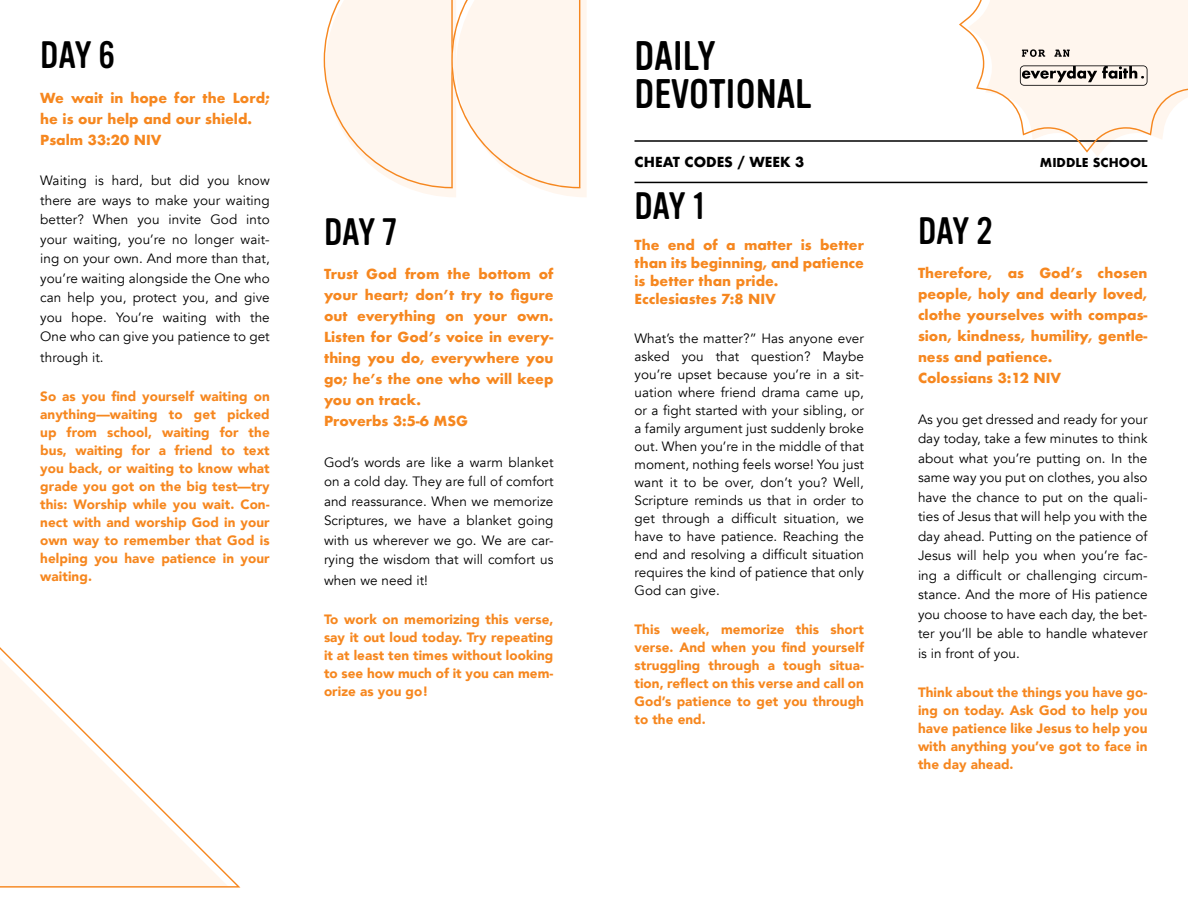
<style>
.page{position:relative;width:1188px;height:918px;background:#fff}
.page>*{position:absolute;margin:0;border:0;box-sizing:border-box;transform-origin:0 0}
.t1{font:40.5px/37.5px "Vinyl OT";color:#000}
.t2{font:37.5px "Vinyl OT";letter-spacing:-.01em;color:#000}
.t3{font:13.5px/19.5px "Avenir";letter-spacing:.005em;color:#000;text-align:justify}
.t4{font:900 13.5px/18px "Avenir";letter-spacing:.005em;color:#f6871f;text-align:justify}
.t5{font:700 13.5px/21px "Futura";color:#f6871f}
.t6{font:700 13.5px "Futura";letter-spacing:-.005em;color:#000}
.t7{font:700 12px "Futura";color:#000}
</style>
<div class="page">
<hr style="left:634px;top:140px;width:514px;height:2px;background:#000">
<hr style="left:634px;top:182px;width:514px;height:1px;background:#000">
<svg style="left:0;top:647px;width:240px;height:241px"></svg>
<svg style="left:324px;top:0;width:263px;height:197px"></svg>
<svg style="left:959px;top:0;width:229px;height:157px"></svg>
<h2 class="t2" style="left:40px;top:35px;width:76px">DAY 6</h2>
<p class="t5" style="left:40px;top:87px;width:231px">We wait in hope for the Lord; he is our help and our shield.<br>Psalm 33:20 NIV</p>
<p class="t3" style="left:40px;top:171px;width:231px">Waiting is hard, but did you know there are ways to make your waiting better? When you invite God into your waiting, you’re no longer wait&shy;ing on your own. And more than that, you’re waiting alongside the One who can help you, protect you, and give you hope. You’re waiting with the One who can give you patience to get</p>
<p class="t3" style="left:40px;top:348px;width:65px">through it.</p>
<p class="t4" style="left:40px;top:387px;width:231px">So as you find yourself waiting on anything—waiting to get picked up from school, waiting for the bus, waiting for a friend to text you back, or waiting to know what grade you got on the big test—try this: Worship while you wait. Con&shy;nect with and worship God in your own way to remember that God is helping you have patience in your waiting.</p>
<h2 class="t2" style="left:324px;top:211px;width:75px">DAY 7</h2>
<p class="t5" style="left:324px;top:264px;width:231px">Trust God from the bottom of your heart; don’t try to figure out everything on your own.<br>Listen for God’s voice in every&shy;thing you do, everywhere you go; he’s the one who will keep you on track.<br>Proverbs 3:5-6 MSG</p>
<p class="t3" style="left:324px;top:453px;width:231px">God’s words are like a warm blanket on a cold day. They are full of comfort and reassurance. When we memorize Scriptures, we have a blanket going with us wherever we go. We are car&shy;rying the wisdom that will comfort us</p>
<p class="t3" style="left:324px;top:571px;width:106px">when we need it!</p>
<p class="t4" style="left:324px;top:610px;width:231px">To work on memorizing this verse, say it out loud today. Try repeating it at least ten times without looking to see how much of it you can mem&shy;orize as you go!</p>
<h1 class="t1" style="left:634px;top:38px;width:178px">DAILY<br>DEVOTIONAL</h1>
<p class="t6" style="left:634px;top:152px;width:172px">CHEAT CODES / WEEK 3</p>
<p class="t7" style="left:1040px;top:154px;width:109px">MIDDLE SCHOOL</p>
<h2 class="t2" style="left:634px;top:185px;width:72px">DAY 1</h2>
<p class="t5" style="left:634px;top:236px;width:231px;line-height:18px">The end of a matter is better than its beginning, and patience is better than pride.<br>Ecclesiastes 7:8 NIV</p>
<p class="t3" style="left:634px;top:330px;width:231px;line-height:18px">What’s the matter?” Has anyone ever asked you that question? Maybe you’re upset because you’re in a sit&shy;uation where friend drama came up, or a fight started with your sibling, or a family argument just suddenly broke out. When you’re in the middle of that moment, nothing feels worse! You just want it to be over, don’t you? Well, Scripture reminds us that in order to get through a difficult situation, we have to have patience. Reaching the end and resolving a difficult situation requires the kind of patience that only God can give.</p>
<p class="t4" style="left:634px;top:620px;width:231px">This week, memorize this short verse. And when you find yourself struggling through a tough situa&shy;tion, reflect on this verse and call on God’s patience to get you through to the end.</p>
<h2 class="t2" style="left:918px;top:210px;width:76px">DAY 2</h2>
<p class="t5" style="left:918px;top:263px;width:231px">Therefore, as God’s chosen people, holy and dearly loved, clothe yourselves with compas&shy;sion, kindness, humility, gentle&shy;ness and patience.<br>Colossians 3:12 NIV</p>
<p class="t3" style="left:918px;top:410px;width:231px">As you get dressed and ready for your day today, take a few minutes to think about what you’re putting on. In the same way you put on clothes, you also have the chance to put on the quali&shy;ties of Jesus that will help you with the day ahead. Putting on the patience of Jesus will help you when you’re fac&shy;ing a difficult or challenging circum&shy;stance. And the more of His patience you choose to have each day, the bet&shy;ter you’ll be able to handle whatever is in front of you.</p>
<p class="t4" style="left:918px;top:683px;width:231px">Think about the things you have go&shy;ing on today. Ask God to help you have patience like Jesus to help you with anything you’ve got to face in the day ahead.</p>
</div>
